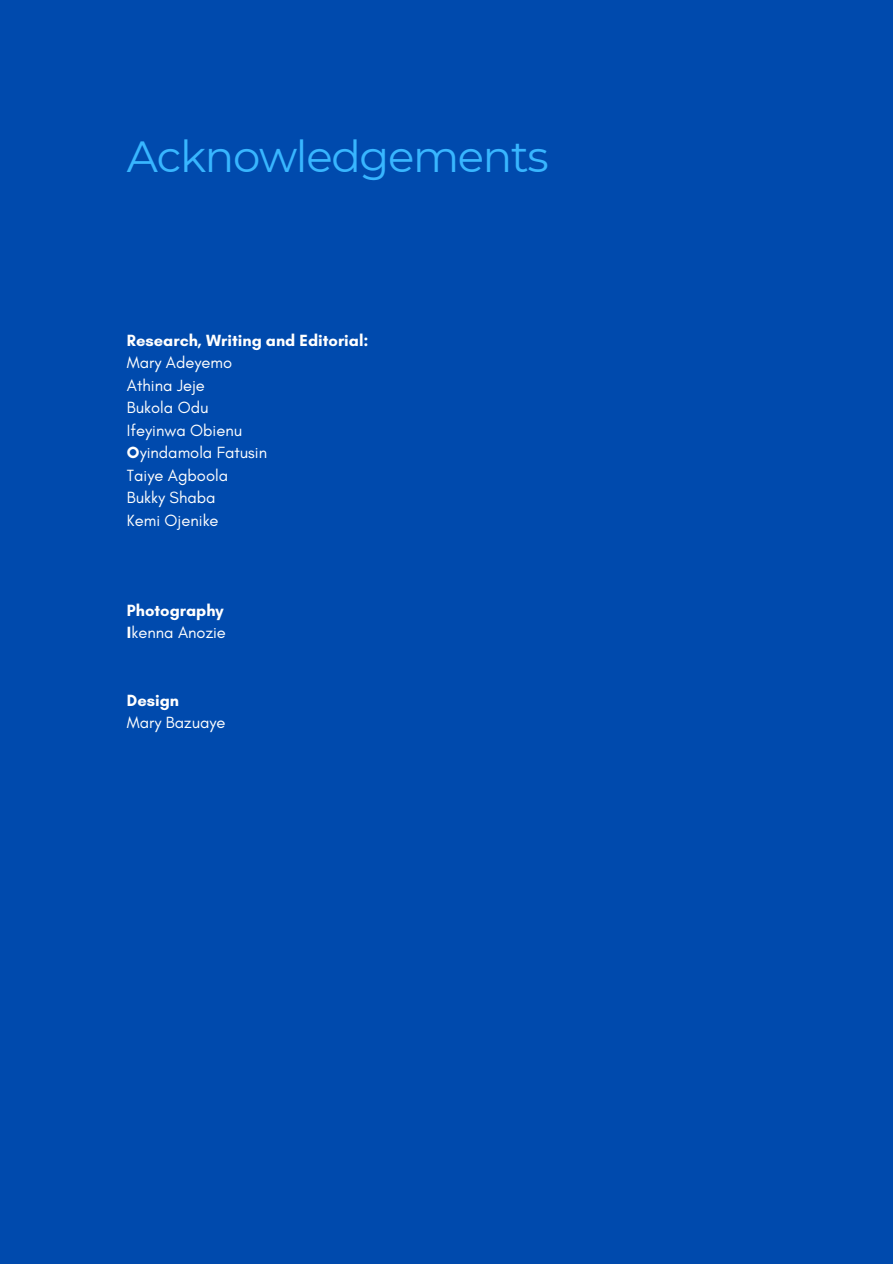
<style>
.page{position:relative;width:893px;height:1264px;background:#fff}
.page>*{position:absolute;margin:0;border:0;box-sizing:border-box;transform-origin:0 0}
.t1{font:43.5px "Montserrat";letter-spacing:-.03em;color:#38b6ff}
.t2{font:16.5px "Glacial Indifference";color:#fffffe}
.t3{font:700 16.5px "Glacial Indifference";color:#fffffe}
.s1{font-weight:700}
</style>
<div class="page">
<div style="left:0;top:0;width:892px;height:1263px;background:#004aad"></div>
<p class="t1" style="left:127px;top:130px;width:423px">Acknowledgements</p>
<p class="t3" style="left:127px;top:330px;width:243px">Research, Writing and Editorial:</p>
<p class="t2" style="left:127px;top:352px;width:107px">Mary Adeyemo</p>
<p class="t2" style="left:127px;top:375px;width:79px">Athina Jeje</p>
<p class="t2" style="left:127px;top:397px;width:83px">Bukola Odu</p>
<p class="t2" style="left:127px;top:420px;width:117px">Ifeyinwa Obienu</p>
<p class="t2" style="left:127px;top:442px;width:142px"><span class="s1">O</span>yindamola Fatusin</p>
<p class="t2" style="left:127px;top:465px;width:103px">Taiye Agboola</p>
<p class="t2" style="left:127px;top:487px;width:90px">Bukky Shaba</p>
<p class="t2" style="left:127px;top:510px;width:93px">Kemi Ojenike</p>
<p class="t3" style="left:127px;top:600px;width:98px">Photography</p>
<p class="t2" style="left:127px;top:622px;width:100px"><span class="s1">I</span>kenna Anozie</p>
<p class="t3" style="left:127px;top:690px;width:54px">Design</p>
<p class="t2" style="left:127px;top:712px;width:100px">Mary Bazuaye</p>
</div>
